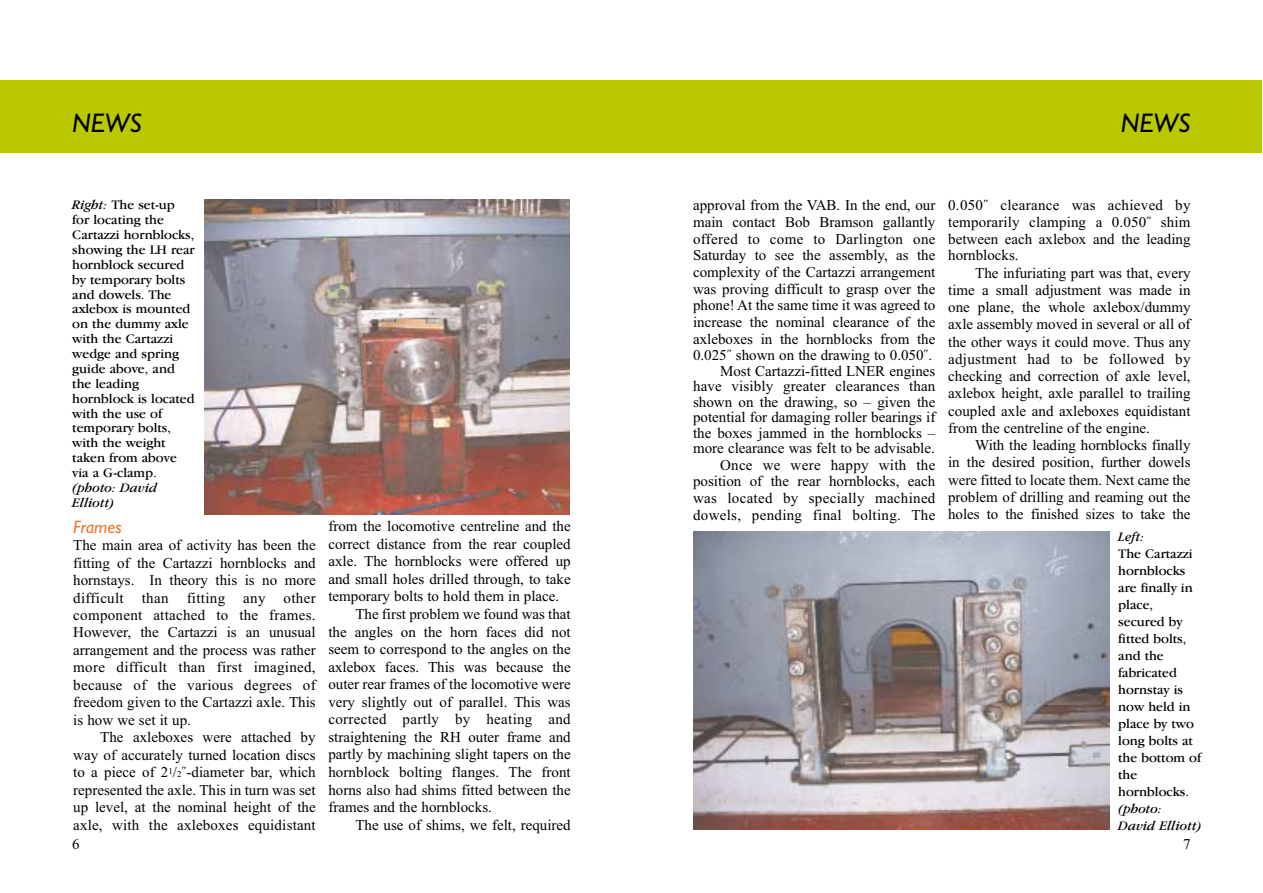
<style>
.page{position:relative;width:1263px;height:893px;background:#fff}
.page>*{position:absolute;margin:0;border:0;box-sizing:border-box;transform-origin:0 0}
.t1{font:italic 27px "Gill Sans";color:#000}
.t2{font:italic 18px "Gill Sans";color:#eb7835}
.t3{font:15px/16.2px "Times New Roman";color:#000;text-align:justify}
.t4{font:15px "Times New Roman";letter-spacing:.02em;color:#000}
.t5{font:15px "Times";color:#000}
.t6{font:13.5px/14.9px "Garamond IT Cby BT";color:#000}
.t7{font:italic 13.5px/17px "Garamond IT Cby BT";color:#000}
.s1{font-style:italic}
.s2{font-size:9px}
</style>
<div class="page">
<div style="left:0;top:81px;width:644px;height:72px;background:#bac800"></div>
<div style="left:619px;top:81px;width:643px;height:72px;background:#bac800"></div>
<img style="left:693px;top:531px;width:417px;height:298px">
<img style="left:204px;top:200px;width:366px;height:314px">
<h1 class="t1" style="left:72px;top:113px;width:71px">NEWS</h1>
<h1 class="t1" style="left:1121px;top:113px;width:71px">NEWS</h1>
<p class="t6" style="left:72px;top:199px;width:124px"><span class="s1">Right:</span> The set-up for locating the<br>Cartazzi hornblocks, showing the LH rear hornblock secured by temporary bolts and dowels. The axlebox is mounted on the dummy axle with the Cartazzi wedge and spring guide above, and the leading hornblock is located with the use of temporary bolts, with the weight taken from above via a G-clamp.</p>
<p class="t7" style="left:72px;top:481px;width:87px;line-height:14.9px">(photo: David<br>Elliott)</p>
<p class="t2" style="left:73px;top:520px;width:50px">Frames</p>
<p class="t3" style="left:73px;top:538px;width:244px;line-height:17.4px">The main area of activity has been the fitting of the Cartazzi hornblocks and hornstays. In theory this is no more difficult than fitting any other component attached to the frames.<br>However, the Cartazzi is an unusual arrangement and the process was rather more difficult than first imagined, because of the various degrees of freedom given to the Cartazzi axle. This is how we set it up.</p>
<p class="t3" style="left:73px;top:729px;width:244px;line-height:17.5px;text-indent:27px">The axleboxes were attached by way of accurately turned location discs to a piece of 2<sup>1</sup>/<span class="s2">2</span>˝-diameter bar, which represented the axle. This in turn was set up level, at the nominal height of the axle, with the axleboxes equidistant</p>
<p class="t3" style="left:328px;top:519px;width:244px">from the locomotive centreline and the</p>
<p class="t3" style="left:328px;top:537px;width:244px">correct distance from the rear coupled</p>
<p class="t3" style="left:328px;top:554px;width:244px">axle. The hornblocks were offered up</p>
<p class="t3" style="left:328px;top:572px;width:244px">and small holes drilled through, to take</p>
<p class="t3" style="left:328px;top:589px;width:232px">temporary bolts to hold them in place.</p>
<p class="t3" style="left:355px;top:607px;width:217px">The first problem we found was that</p>
<p class="t3" style="left:328px;top:624px;width:244px">the angles on the horn faces did not</p>
<p class="t3" style="left:328px;top:642px;width:244px">seem to correspond to the angles on the</p>
<p class="t3" style="left:328px;top:660px;width:244px">axlebox faces. This was because the</p>
<p class="t3" style="left:328px;top:677px;width:244px">outer rear frames of the locomotive were</p>
<p class="t3" style="left:328px;top:695px;width:244px">very slightly out of parallel. This was</p>
<p class="t4" style="left:328px;top:713px;width:244px">corrected partly by heating and</p>
<p class="t3" style="left:328px;top:730px;width:244px">straightening the RH outer frame and</p>
<p class="t3" style="left:328px;top:747px;width:244px">partly by machining slight tapers on the</p>
<p class="t3" style="left:328px;top:765px;width:244px">hornblock bolting flanges. The front</p>
<p class="t3" style="left:328px;top:782px;width:244px">horns also had shims fitted between the</p>
<p class="t3" style="left:328px;top:800px;width:165px">frames and the hornblocks.</p>
<p class="t3" style="left:355px;top:818px;width:217px">The use of shims, we felt, required</p>
<p class="t3" style="left:693px;top:199px;width:244px;text-align:right">approval from the VAB. In the end, our main contact Bob Bramson gallantly offered to come to Darlington one Saturday to see the assembly, as the complexity of the Cartazzi arrangement was proving difficult to grasp over the phone! At the same time it was agreed to increase the nominal clearance of the axleboxes in the hornblocks from the 0.025˝ shown on the drawing to 0.050˝.<br>Most Cartazzi-fitted LNER engines have visibly greater clearances than shown on the drawing, so – given the potential for damaging roller bearings if the boxes jammed in the hornblocks – more clearance was felt to be advisable.<br>Once we were happy with the position of the rear hornblocks, each was located by specially machined dowels, pending final bolting. The</p>
<p class="t3" style="left:948px;top:198px;width:244px;line-height:16.6px">0.050˝ clearance was achieved by temporarily clamping a 0.050˝ shim between each axlebox and the leading hornblocks.</p>
<p class="t3" style="left:948px;top:265px;width:244px;line-height:17.2px;text-indent:27px">The infuriating part was that, every time a small adjustment was made in one plane, the whole axlebox/dummy axle assembly moved in several or all of the other ways it could move. Thus any adjustment had to be followed by checking and correction of axle level, axlebox height, axle parallel to trailing coupled axle and axleboxes equidistant from the centreline of the engine.</p>
<p class="t3" style="left:948px;top:438px;width:244px;line-height:17.2px;text-indent:27px">With the leading hornblocks finally in the desired position, further dowels were fitted to locate them. Next came the problem of drilling and reaming out the holes to the finished sizes to take the</p>
<p class="t7" style="left:1118px;top:529px;width:28px">Left:</p>
<p class="t6" style="left:1118px;top:546px;width:84px;line-height:17px">The Cartazzi hornblocks are finally in place, secured by fitted bolts, and the fabricated hornstay is now held in place by two long bolts at the bottom of the hornblocks.</p>
<p class="t7" style="left:1118px;top:801px;width:85px">(photo:<br>David Elliott)</p>
<p class="t5" style="left:72px;top:838px;width:9px">6</p>
<p class="t5" style="left:1183px;top:838px;width:9px">7</p>
</div>
